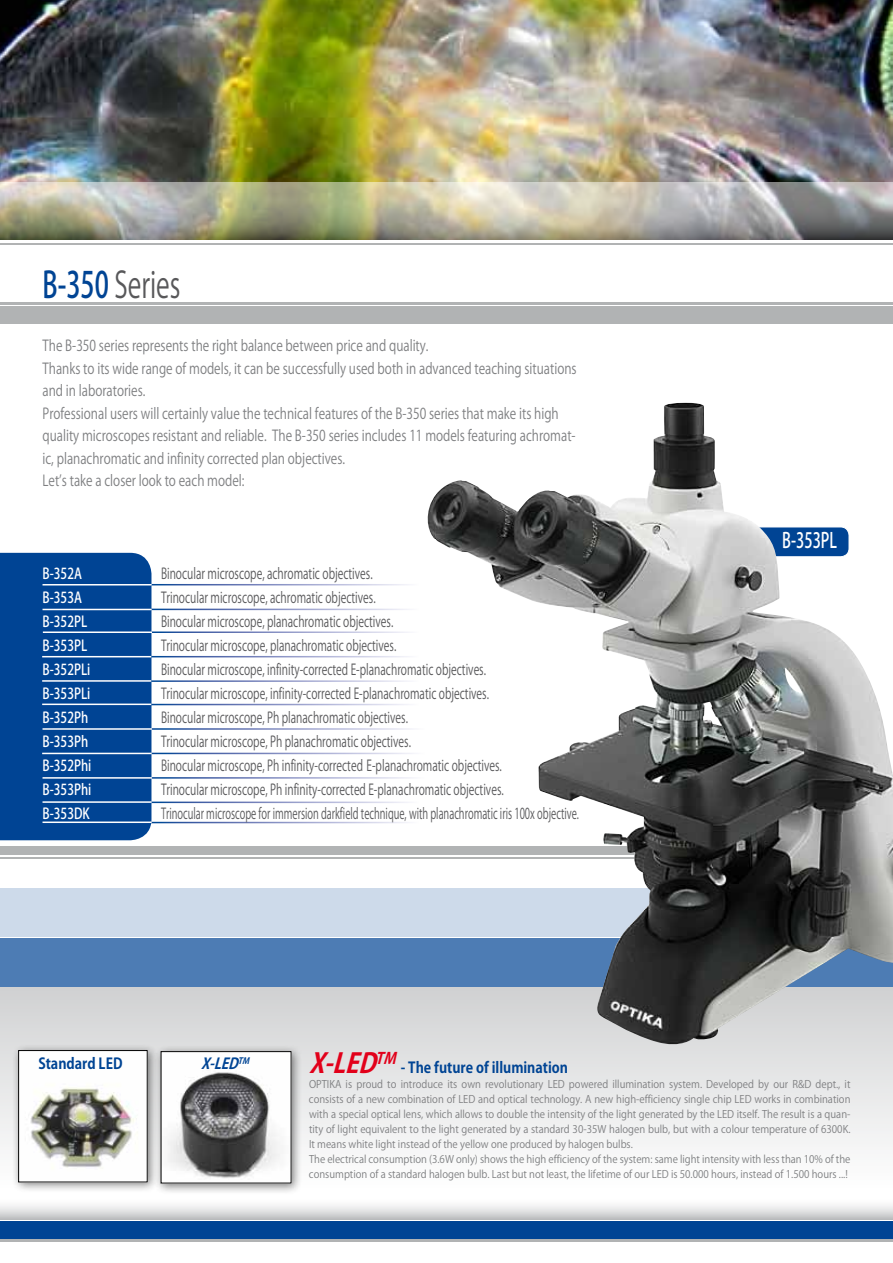
<style>
.page{position:relative;width:893px;height:1263px;background:#fff}
.page>*{position:absolute;margin:0;border:0;box-sizing:border-box;transform-origin:0 0}
.t1{font:36px "Koz Go Pro";color:#58585a;scale:.7 1}
.t2{font:italic 700 27px "Koz Go Pro";color:#e2001a;scale:.9 1}
.t3{font:500 21px "Koz Go Pro";color:#fff;scale:.7 1}
.t4{font:15px "Koz Go Pro";color:#58585a;scale:.7 1}
.t5{font:15px/22.5px "Koz Go Pro";color:#7e7f81;scale:.8 1}
.t6{font:15px "Koz Go Pro";color:#58585a;scale:.64 1}
.t7{font:500 15px "Koz Go Pro";color:#fff;scale:.8 1}
.t8{font:700 15px "Koz Go Pro";color:#004494;scale:.9 1}
.t9{font:italic 700 15px "Koz Go Pro";color:#004494;scale:.9 1}
.t10{font:10.5px/15px "Koz Go Pro";color:#7e7f81;scale:.93 1}
.s1{font-weight:500;color:#004494}
</style>
<div class="page">
<div style="left:0;top:1221px;width:893px;height:17px;background:#004494"></div>
<hr style="left:0;top:303px;width:893px;height:2px;background:#b1b3b4">
<hr style="left:0;top:1240px;width:893px;height:2px;background:#b1b3b4">
<div style="left:0;top:306px;width:893px;height:17px;background:#b1b3b4"></div>
<svg style="left:0;top:1205px;width:893px;height:14px;background:#dbdcdd"></svg>
<div style="left:0;top:988px;width:893px;height:200px;background:linear-gradient(to bottom,#d0d1d2,#fefefe)"></div>
<div style="left:0;top:846px;width:893px;height:8px;background:#b1b3b4"></div>
<hr style="left:0;top:857px;width:893px;height:1px;background:#b1b3b4">
<hr style="left:0;top:244px;width:893px;height:1px;background:#b1b3b4">
<div style="left:0;top:888px;width:893px;height:49px;background:#cddaea"></div>
<div style="left:0;top:938px;width:893px;height:49px;background:#4d7cb4"></div>
<img style="left:424px;top:403px;width:469px;height:646px">
<div style="left:0;top:553px;width:151px;height:287px;background:#004494"></div>
<div style="left:12px;top:1043px;width:146px;height:151px;background:#000;opacity:.5"></div>
<img style="left:20px;top:1052px;width:125px;height:128px">
<div style="left:18px;top:1050px;width:129px;height:132px;border:1px solid #000"></div>
<div style="left:154px;top:1044px;width:149px;height:151px;background:#000;opacity:.5"></div>
<img style="left:163px;top:1053px;width:126px;height:128px">
<hr style="left:43px;top:584px;width:109px;height:1px;background:#fff">
<hr style="left:43px;top:609px;width:109px;height:1px;background:#fff">
<hr style="left:43px;top:631px;width:109px;height:2px;background:#fff">
<hr style="left:42px;top:656px;width:109px;height:1px;background:#fff">
<hr style="left:42px;top:680px;width:109px;height:2px;background:#fff">
<hr style="left:43px;top:728px;width:109px;height:2px;background:#fff">
<hr style="left:42px;top:753px;width:109px;height:1px;background:#fff">
<hr style="left:43px;top:777px;width:109px;height:2px;background:#fff">
<hr style="left:43px;top:801px;width:109px;height:2px;background:#fff">
<hr style="left:42px;top:703px;width:109px;height:2px;background:#fff">
<hr style="left:43px;top:821px;width:109px;height:2px;background:#fff">
<img style="left:0;top:0;width:893px;height:183px">
<img style="left:0;top:183px;width:893px;height:57px">
<h1 class="t1" style="left:43px;top:262px;width:199px"><span class="s1">B-350</span> Series</h1>
<p class="t5" style="left:43px;top:335px;width:669px">The B-350 series represents the right balance between price and quality.<br>Thanks to its wide range of models, it can be successfully used both in advanced teaching situations and in laboratories.<br>Professional users will certainly value the technical features of the B-350 series that make its high quality microscopes resistant and reliable. The B-350 series includes 11 models featuring achromat&shy;ic, planachromatic and infinity corrected plan objectives.<br>Let’s take a closer look to each model:</p>
<h3 class="t7" style="left:43px;top:564px;width:51px">B-352A</h3>
<h3 class="t4" style="left:161px;top:563px;width:304px">Binocular microscope, achromatic objectives.</h3>
<h3 class="t7" style="left:43px;top:588px;width:51px">B-353A</h3>
<h3 class="t4" style="left:161px;top:587px;width:308px">Trinocular microscope, achromatic objectives.</h3>
<h3 class="t7" style="left:43px;top:612px;width:57px">B-352PL</h3>
<h3 class="t4" style="left:161px;top:611px;width:333px">Binocular microscope, planachromatic objectives.</h3>
<h3 class="t7" style="left:43px;top:636px;width:57px">B-353PL</h3>
<h3 class="t4" style="left:161px;top:635px;width:338px">Trinocular microscope, planachromatic objectives.</h3>
<h3 class="t7" style="left:43px;top:660px;width:61px">B-352PLi</h3>
<h3 class="t4" style="left:161px;top:659px;width:466px">Binocular microscope, infinity-corrected E-planachromatic objectives.</h3>
<h3 class="t7" style="left:43px;top:684px;width:61px">B-353PLi</h3>
<h3 class="t4" style="left:161px;top:683px;width:470px">Trinocular microscope, infinity-corrected E-planachromatic objectives.</h3>
<h3 class="t7" style="left:43px;top:708px;width:59px">B-352Ph</h3>
<h3 class="t4" style="left:161px;top:707px;width:354px">Binocular microscope, Ph planachromatic objectives.</h3>
<h3 class="t7" style="left:43px;top:732px;width:59px">B-353Ph</h3>
<h3 class="t4" style="left:161px;top:731px;width:359px">Trinocular microscope, Ph planachromatic objectives.</h3>
<h3 class="t7" style="left:43px;top:756px;width:63px">B-352Phi</h3>
<h3 class="t4" style="left:161px;top:755px;width:488px">Binocular microscope, Ph infinity-corrected E-planachromatic objectives.</h3>
<h3 class="t7" style="left:43px;top:780px;width:63px">B-353Phi</h3>
<h3 class="t4" style="left:161px;top:779px;width:491px">Trinocular microscope, Ph infinity-corrected E-planachromatic objectives.</h3>
<h3 class="t7" style="left:43px;top:804px;width:61px">B-353DK</h3>
<h3 class="t6" style="left:161px;top:803px;width:654px">Trinocular microscope for immersion darkfield technique, with planachromatic iris 100x objective.</h3>
<h3 class="t3" style="left:782px;top:527px;width:80px">B-353PL</h3>
<h3 class="t8" style="left:38px;top:1054px;width:95px">Standard LED</h3>
<h3 class="t9" style="left:201px;top:1054px;width:59px">X-LED<sup>TM</sup></h3>
<h2 class="t2" style="left:309px;top:1046px;width:104px">X-LED<sup>TM</sup></h2>
<h3 class="t8" style="left:401px;top:1058px;width:188px">- The future of illumination</h3>
<p class="t10" style="left:309px;top:1077px;width:584px">OPTIKA is proud to introduce its own revolutionary LED powered illumination system. Developed by our R&amp;D dept., it consists of a new combination of LED and optical technology. A new high-efficiency single chip LED works in combination with a special optical lens, which allows to double the intensity of the light generated by the LED itself. The result is a quan&shy;tity of light equivalent to the light generated by a standard 30-35W halogen bulb, but with a colour temperature of 6300K.<br>It means white light instead of the yellow one produced by halogen bulbs.<br>The electrical consumption (3.6W only) shows the high efficiency of the system: same light intensity with less than 10% of the consumption of a standard halogen bulb. Last but not least, the lifetime of our LED is 50.000 hours, instead of 1.500 hours ...!</p>
</div>
